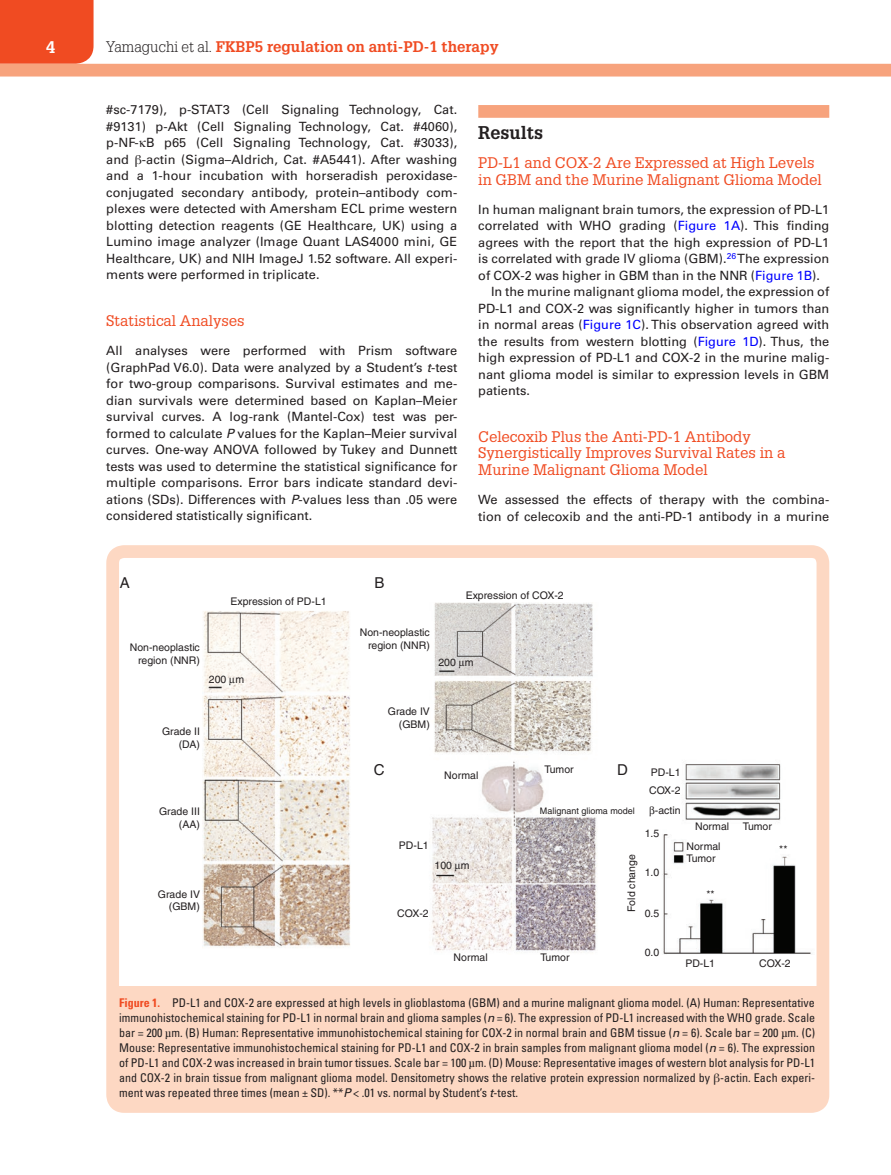
<style>
.page{position:relative;width:891px;height:1175px;background:#fff}
.page>*{position:absolute;margin:0;border:0;box-sizing:border-box;transform-origin:0 0}
.t1{font:700 18px "Glypha LT Std";color:#231f20}
.t2{font:700 16.5px "Glypha LT Std";color:#fff}
.t3{font:15px/16.5px "Glypha LT Std";color:#f04b22}
.t4{font:700 15px "Glypha LT Std";color:#f04b22}
.t5{font:15px "Helvetica";color:#231f20}
.t6{font:12.75px/16.5px "Univers LT Std";color:#231f20;text-align:justify}
.t7{font:condensed 12px/15px "Univers LT Std";color:#231f20;text-align:justify}
.t8{font:10.5px/12.6px "Helvetica";color:#231f20;text-align:right}
.t9{font:9px "Helvetica";color:#231f20}
.s1{font-weight:300;color:#231f20}
.s2{font-family:"Gandhari Unicode"}
.s3{font-style:italic}
.s4{color:#00f}
.s5{font-weight:700;color:#f04b22}
.s6{font-style:italic;font-stretch:normal}
.s7{font-family:"Gandhari Unicode";font-stretch:normal}
</style>
<div class="page">
<div style="left:0;top:0;width:94px;height:64px;background:#f04b22"></div>
<div style="left:0;top:64px;width:891px;height:12px;background:#f7a37d"></div>
<div style="left:478px;top:105px;width:351px;height:13px;background:#f7a37d"></div>
<div style="left:110px;top:986px;width:716px;height:118px;background:#fdd8c3"></div>
<img style="left:203px;top:602px;width:608px;height:352px">
<div style="left:106px;top:545px;width:723px;height:567px;border:13px solid #fdd8c3;border-radius:12px"></div>
<svg style="left:230px;top:677px;width:5px;height:8px"></svg>
<svg style="left:459px;top:661px;width:6px;height:7px"></svg>
<svg style="left:650px;top:806px;width:5px;height:10px"></svg>
<svg style="left:455px;top:863px;width:6px;height:8px"></svg>
<p class="t2" style="left:46px;top:37px;width:11px">4</p>
<p class="t4" style="left:106px;top:37px;width:394px"><span class="s1">Yamaguchi et al.</span> FKBP5 regulation on anti-PD-1 therapy</p>
<p class="t6" style="left:106px;top:102px;width:353px">#sc-7179), p-STAT3 (Cell Signaling Technology, Cat. #9131) p-Akt (Cell Signaling Technology, Cat. #4060), p-NF-<span class="s2">κ</span>B p65 (Cell Signaling Technology, Cat. #3033), and <span class="s2">β</span>-actin (Sigma–Aldrich, Cat. #A5441). After washing and a 1-hour incubation with horseradish peroxidase&shy;conjugated secondary antibody, protein–antibody com&shy;plexes were detected with Amersham ECL prime western blotting detection reagents (GE Healthcare, UK) using a Lumino image analyzer (Image Quant LAS4000 mini, GE Healthcare, UK) and NIH ImageJ 1.52 software. All experi&shy;ments were performed in triplicate.</p>
<p class="t3" style="left:106px;top:312px;width:140px">Statistical Analyses</p>
<p class="t6" style="left:106px;top:342px;width:353px">All analyses were performed with Prism software (GraphPad V6.0). Data were analyzed by a Student’s <span class="s3">t</span>-test for two-group comparisons. Survival estimates and me&shy;dian survivals were determined based on Kaplan–Meier survival curves. A log-rank (Mantel-Cox) test was per&shy;formed to calculate <span class="s3">P</span> values for the Kaplan–Meier survival curves. One-way ANOVA followed by Tukey and Dunnett tests was used to determine the statistical significance for multiple comparisons. Error bars indicate standard devi&shy;ations (SDs). Differences with <span class="s3">P</span>-values less than .05 were considered statistically significant.</p>
<h1 class="t1" style="left:478px;top:121px;width:66px">Results</h1>
<p class="t3" style="left:478px;top:154px;width:345px">PD-L1 and COX-2 Are Expressed at High Levels in GBM and the Murine Malignant Glioma Model</p>
<p class="t6" style="left:478px;top:201px;width:352px">In human malignant brain tumors, the expression of PD-L1</p>
<p class="t6" style="left:478px;top:218px;width:352px">correlated with WHO grading (<span class="s4">Figure 1A</span>). This finding</p>
<p class="t6" style="left:478px;top:234px;width:353px">agrees with the report that the high expression of PD-L1</p>
<p class="t6" style="left:478px;top:251px;width:353px">is correlated with grade IV glioma (GBM).<sup>26</sup> The expression</p>
<p class="t6" style="left:478px;top:267px;width:343px">of COX-2 was higher in GBM than in the NNR (<span class="s4">Figure 1B</span>).</p>
<p class="t6" style="left:491px;top:284px;width:340px">In the murine malignant glioma model, the expression of</p>
<p class="t6" style="left:478px;top:300px;width:353px">PD-L1 and COX-2 was significantly higher in tumors than</p>
<p class="t6" style="left:478px;top:317px;width:352px">in normal areas (<span class="s4">Figure 1C</span>). This observation agreed with</p>
<p class="t6" style="left:478px;top:333px;width:353px">the results from western blotting (<span class="s4">Figure 1D</span>). Thus, the</p>
<p class="t6" style="left:478px;top:350px;width:353px">high expression of PD-L1 and COX-2 in the murine malig-</p>
<p class="t6" style="left:478px;top:366px;width:352px">nant glioma model is similar to expression levels in GBM</p>
<p class="t6" style="left:478px;top:383px;width:53px">patients.</p>
<p class="t3" style="left:478px;top:428px;width:309px">Celecoxib Plus the Anti-PD-1 Antibody<br>Synergistically Improves Survival Rates in a<br>Murine Malignant Glioma Model</p>
<p class="t6" style="left:478px;top:491px;width:352px">We assessed the effects of therapy with the combina&shy;tion of celecoxib and the anti-PD-1 antibody in a murine</p>
<p class="t5" style="left:120px;top:573px;width:12px">A</p>
<p class="t5" style="left:375px;top:573px;width:12px">B</p>
<p class="t8" style="left:230px;top:595px;width:98px">Expression of PD-L1</p>
<p class="t8" style="left:466px;top:589px;width:99px">Expression of COX-2</p>
<p class="t8" style="left:130px;top:641px;width:72px">Non-neoplastic region (NNR)</p>
<p class="t8" style="left:209px;top:672px;width:37px">200 m</p>
<p class="t8" style="left:162px;top:725px;width:39px">Grade II (DA)</p>
<p class="t8" style="left:159px;top:805px;width:42px">Grade III (AA)</p>
<p class="t8" style="left:158px;top:887px;width:44px">Grade IV (GBM)</p>
<p class="t8" style="left:360px;top:626px;width:72px">Non-neoplastic region (NNR)</p>
<p class="t8" style="left:438px;top:656px;width:37px">200 m</p>
<p class="t8" style="left:388px;top:705px;width:44px">Grade IV (GBM)</p>
<p class="t5" style="left:374px;top:761px;width:12px">C</p>
<p class="t5" style="left:617px;top:761px;width:12px">D</p>
<p class="t8" style="left:545px;top:763px;width:31px">Tumor</p>
<p class="t8" style="left:651px;top:765px;width:31px">PD-L1</p>
<p class="t8" style="left:444px;top:769px;width:36px">Normal</p>
<p class="t8" style="left:399px;top:838px;width:31px">PD-L1</p>
<p class="t8" style="left:434px;top:859px;width:37px">100 m</p>
<p class="t8" style="left:397px;top:906px;width:33px">COX-2</p>
<p class="t8" style="left:454px;top:950px;width:36px">Normal</p>
<p class="t9" style="left:540px;top:806px;width:97px">Malignant glioma model</p>
<p class="t8" style="left:649px;top:784px;width:33px">COX-2</p>
<p class="t8" style="left:655px;top:804px;width:27px">-actin</p>
<p class="t8" style="left:540px;top:950px;width:31px">Tumor</p>
<p class="t8" style="left:645px;top:827px;width:16px">1.5</p>
<p class="t8" style="left:625px;top:911px;width:59px;rotate:-90deg">Fold change</p>
<p class="t8" style="left:645px;top:866px;width:16px">1.0</p>
<p class="t8" style="left:645px;top:907px;width:16px">0.5</p>
<p class="t8" style="left:645px;top:945px;width:16px">0.0</p>
<p class="t8" style="left:687px;top:816px;width:44px;line-height:20.4px;text-align:left;text-indent:9px">Normal<br>Normal</p>
<p class="t8" style="left:743px;top:819px;width:31px">Tumor</p>
<p class="t8" style="left:687px;top:851px;width:31px">Tumor</p>
<p class="t8" style="left:779px;top:842px;width:10px">**</p>
<p class="t8" style="left:707px;top:887px;width:10px">**</p>
<p class="t8" style="left:685px;top:957px;width:31px">PD-L1</p>
<p class="t8" style="left:759px;top:957px;width:33px">COX-2</p>
<p class="t7" style="left:119px;top:995px;width:698px"><span class="s5">Figure 1.</span> PD-L1 and COX-2 are expressed at high levels in glioblastoma (GBM) and a murine malignant glioma model. (A) Human: Representative immunohistochemical staining for PD-L1 in normal brain and glioma samples (<span class="s6">n</span> = 6). The expression of PD-L1 increased with the WHO grade. Scale bar = 200 <span class="s7">µ</span>m. (B) Human: Representative immunohistochemical staining for COX-2 in normal brain and GBM tissue (<span class="s6">n</span> = 6). Scale bar = 200 <span class="s7">µ</span>m. (C)<br>Mouse: Representative immunohistochemical staining for PD-L1 and COX-2 in brain samples from malignant glioma model (<span class="s6">n</span> = 6). The expression of PD-L1 and COX-2 was increased in brain tumor tissues. Scale bar = 100 <span class="s7">µ</span>m. (D) Mouse: Representative images of western blot analysis for PD-L1 and COX-2 in brain tissue from malignant glioma model. Densitometry shows the relative protein expression normalized by <span class="s7">β</span>-actin. Each experi&shy;ment was repeated three times (mean ± SD). **<span class="s6">P</span> &lt; .01 vs. normal by Student’s <span class="s6">t</span>-test.</p>
</div>
